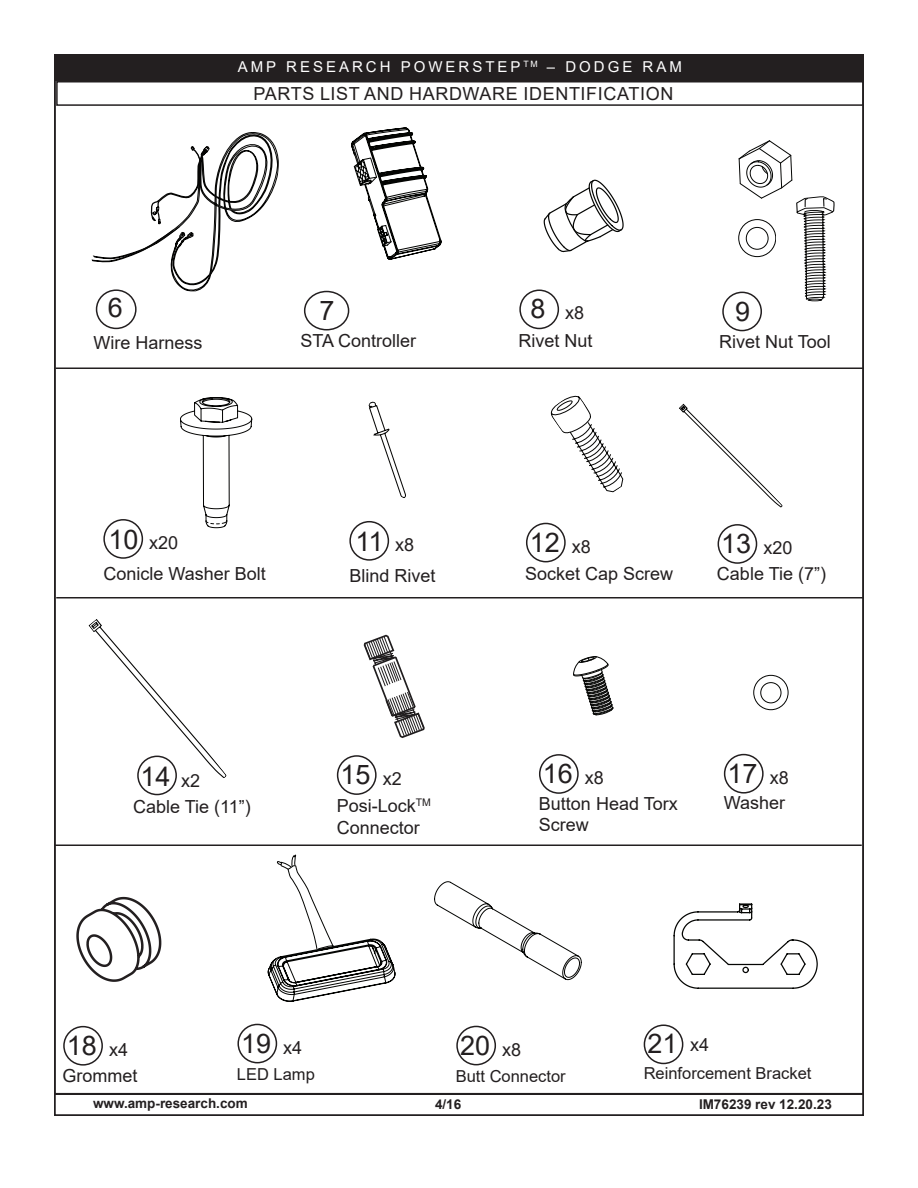
<style>
.page{position:relative;width:918px;height:1188px;background:#fff}
.page>*{position:absolute;margin:0;border:0;box-sizing:border-box;transform-origin:0 0}
.t1{font:27px "Arial";color:#231f20}
.t2{font:18px/21.6px "Arial";color:#231f20}
.t3{font:18px "Arial";letter-spacing:.035em;color:#231f20}
.t4{font:16.5px "Arial";color:#231f20}
.t5{font:15px "Arial";letter-spacing:.2em;color:#fff}
.t6{font:700 13.5px "Arial";color:#231f20}
.s1{font-size:27px}
.s2{font-size:18px}
</style>
<div class="page">
<div style="left:54px;top:55px;width:809px;height:26px;background:#231f20"></div>
<div style="left:54px;top:1094px;width:810px;height:22px;border:2px solid #231f20"></div>
<hr style="left:56px;top:368px;width:808px;height:1px;background:#231f20">
<hr style="left:56px;top:597px;width:808px;height:1px;background:#231f20">
<hr style="left:54px;top:844px;width:808px;height:2px;background:#231f20">
<svg style="left:550px;top:395px;width:73px;height:97px"></svg>
<svg style="left:679px;top:403px;width:104px;height:105px"></svg>
<div style="left:103px;top:519px;width:40px;height:40px;border:2px solid #231f20;border-radius:50%"></div>
<div style="left:526px;top:523px;width:40px;height:39px;border:2px solid #231f20;border-radius:50%"></div>
<div style="left:718px;top:524px;width:39px;height:40px;border:2px solid #231f20;border-radius:50%"></div>
<div style="left:137px;top:756px;width:40px;height:39px;border:2px solid #231f20;border-radius:50%"></div>
<svg style="left:88px;top:619px;width:139px;height:167px"></svg>
<div style="left:56px;top:81px;width:808px;height:25px;border:2px solid #231f20"></div>
<div style="left:96px;top:289px;width:41px;height:40px;border:2px solid #231f20;border-radius:50%"></div>
<div style="left:304px;top:291px;width:45px;height:39px;border:2px solid #231f20;border-radius:50%"></div>
<svg style="left:543px;top:179px;width:81px;height:74px"></svg>
<div style="left:722px;top:292px;width:40px;height:39px;border:2px solid #231f20;border-radius:50%"></div>
<div style="left:519px;top:289px;width:40px;height:40px;border:2px solid #231f20;border-radius:50%"></div>
<div style="left:337px;top:755px;width:40px;height:40px;border:2px solid #231f20;border-radius:50%"></div>
<svg style="left:363px;top:634px;width:62px;height:104px"></svg>
<div style="left:63px;top:1026px;width:40px;height:40px;border:2px solid #231f20;border-radius:50%"></div>
<div style="left:237px;top:1024px;width:40px;height:39px;border:2px solid #231f20;border-radius:50%"></div>
<svg style="left:76px;top:897px;width:85px;height:85px"></svg>
<svg style="left:268px;top:854px;width:127px;height:148px"></svg>
<svg style="left:673px;top:903px;width:145px;height:86px"></svg>
<div style="left:644px;top:1024px;width:39px;height:40px;border:2px solid #231f20;border-radius:50%"></div>
<svg style="left:368px;top:401px;width:38px;height:97px"></svg>
<div style="left:349px;top:521px;width:40px;height:40px;border:2px solid #231f20;border-radius:50%"></div>
<svg style="left:573px;top:656px;width:41px;height:59px"></svg>
<div style="left:539px;top:754px;width:40px;height:40px;border:2px solid #231f20;border-radius:50%"></div>
<div style="left:724px;top:754px;width:40px;height:40px;border:2px solid #231f20;border-radius:50%"></div>
<svg style="left:753px;top:675px;width:36px;height:35px"></svg>
<div style="left:456px;top:1026px;width:40px;height:39px;border:2px solid #231f20;border-radius:50%"></div>
<svg style="left:434px;top:881px;width:148px;height:99px"></svg>
<svg style="left:92px;top:132px;width:187px;height:164px"></svg>
<svg style="left:351px;top:127px;width:91px;height:133px"></svg>
<svg style="left:739px;top:140px;width:95px;height:161px"></svg>
<svg style="left:180px;top:397px;width:72px;height:131px"></svg>
<p class="t5" style="left:238px;top:56px;width:446px">AMP RESEARCH POWERSTEP <sup>TM</sup> – DODGE RAM</p>
<p class="t3" style="left:253px;top:81px;width:421px">PARTS LIST AND HARDWARE IDENTIFICATION</p>
<h1 class="t1" style="left:108px;top:289px;width:17px">6</h1>
<p class="t2" style="left:94px;top:332px;width:111px">Wire Harness</p>
<h1 class="t1" style="left:320px;top:292px;width:17px">7</h1>
<p class="t2" style="left:301px;top:330px;width:117px">STA Controller</p>
<p class="t2" style="left:518px;top:299px;width:76px;line-height:27.2px;text-align:center"><span class="s1">8</span> x8<br>Rivet Nut</p>
<h1 class="t1" style="left:735px;top:292px;width:17px">9</h1>
<p class="t2" style="left:719px;top:331px;width:113px">Rivet Nut Tool</p>
<p class="t2" style="left:103px;top:527px;width:164px;line-height:31.2px"><span class="s1">10</span> x20<br>Conicle Washer Bolt</p>
<h1 class="t1" style="left:530px;top:524px;width:63px">12 <span class="s2">x8</span></h1>
<h1 class="t1" style="left:356px;top:523px;width:60px">11 <span class="s2">x8</span></h1>
<p class="t2" style="left:349px;top:565px;width:88px">Blind Rivet</p>
<p class="t2" style="left:525px;top:562px;width:150px">Socket Cap Screw</p>
<p class="t2" style="left:717px;top:534px;width:111px;line-height:26.5px"><span class="s1">13</span> x20<br>Cable Tie (7”)</p>
<h1 class="t1" style="left:140px;top:758px;width:61px">14 <span class="s2">x2</span></h1>
<p class="t2" style="left:133px;top:796px;width:119px">Cable Tie (11”)</p>
<h1 class="t1" style="left:341px;top:756px;width:63px">15 <span class="s2">x2</span></h1>
<p class="t2" style="left:337px;top:795px;width:96px">Posi-Lock<sup>TM<br></sup>Connector</p>
<h1 class="t1" style="left:543px;top:755px;width:63px">16 <span class="s2">x8</span></h1>
<p class="t2" style="left:539px;top:792px;width:140px">Button Head Torx<br>Screw</p>
<h1 class="t1" style="left:728px;top:755px;width:63px">17 <span class="s2">x8</span></h1>
<p class="t2" style="left:724px;top:792px;width:63px">Washer</p>
<h1 class="t1" style="left:67px;top:1027px;width:63px">18 <span class="s2">x4</span></h1>
<p class="t2" style="left:63px;top:1065px;width:77px">Grommet</p>
<h1 class="t1" style="left:241px;top:1025px;width:63px">19 <span class="s2">x4</span></h1>
<p class="t4" style="left:237px;top:1063px;width:79px">LED Lamp</p>
<h1 class="t1" style="left:460px;top:1027px;width:63px">20 <span class="s2">x8</span></h1>
<p class="t4" style="left:456px;top:1065px;width:112px">Butt Connector</p>
<h1 class="t1" style="left:647px;top:1025px;width:32px">21</h1>
<p class="t4" style="left:644px;top:1062px;width:169px">Reinforcement Bracket</p>
<p class="t2" style="left:690px;top:1033px;width:21px">x4</p>
<p class="t6" style="left:93px;top:1094px;width:156px">www.amp-research.com</p>
<p class="t6" style="left:435px;top:1095px;width:28px">4/16</p>
<p class="t6" style="left:699px;top:1095px;width:134px">IM76239 rev 12.20.23</p>
</div>
